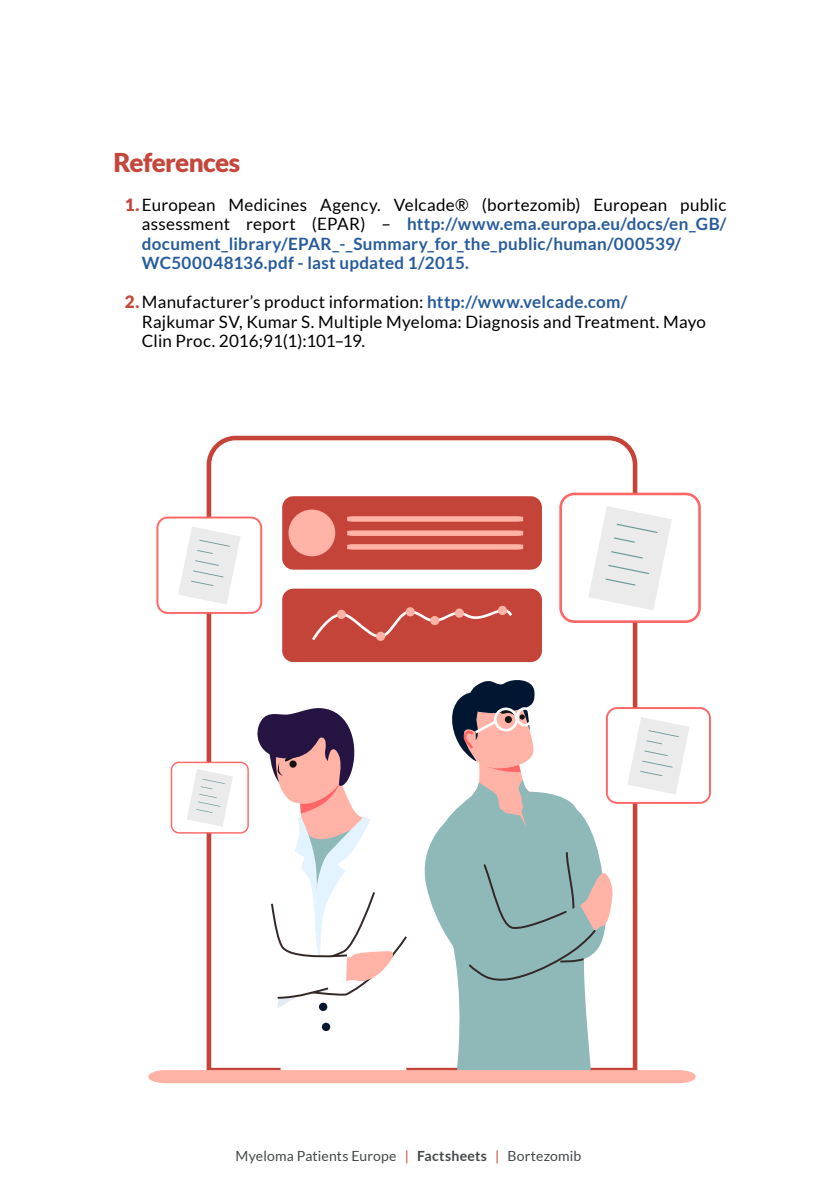
<style>
.page{position:relative;width:840px;height:1191px;background:#fff}
.page>*{position:absolute;margin:0;border:0;box-sizing:border-box;transform-origin:0 0}
.t1{font:900 26px "Lato";letter-spacing:-.025em;color:#c5463b}
.t2{font:700 17px/19.4px "Lato";letter-spacing:.02em;color:#275b9b}
.t3{font:17px/19.4px "Lato";letter-spacing:.015em;color:#000}
.t4{font:14px "Lato";letter-spacing:.01em;color:#444849}
.s1{font-weight:900;color:#c5463b}
.s2{font-weight:400;color:#000}
.s3{font-weight:700;color:#275b9b}
.s4{color:#c5463b}
.s5{font-weight:700}
</style>
<div class="page">
<svg style="left:206px;top:435px;width:432px;height:242px"></svg>
<div style="left:560px;top:494px;width:139px;height:127px;background:#fff;border-radius:14px"></div>
<div style="left:559px;top:492px;width:141px;height:131px;border:3px solid #ff6767;border-radius:14px"></div>
<div style="left:282px;top:496px;width:259px;height:73px;background:#c5443a;border-radius:11px"></div>
<div style="left:282px;top:588px;width:259px;height:74px;background:#c5443a;border-radius:11px"></div>
<svg style="left:347px;top:516px;width:176px;height:6px"></svg>
<svg style="left:347px;top:530px;width:176px;height:6px"></svg>
<svg style="left:347px;top:544px;width:176px;height:5px"></svg>
<div style="left:288px;top:509px;width:47px;height:47px;background:#ffb3a6;border-radius:50%"></div>
<svg style="left:312px;top:605px;width:200px;height:36px"></svg>
<div style="left:336px;top:610px;width:10px;height:9px;background:#ffb3a6;border-radius:50%"></div>
<div style="left:376px;top:632px;width:9px;height:9px;background:#ffb3a6;border-radius:50%"></div>
<div style="left:405px;top:607px;width:9px;height:9px;background:#ffb3a6;border-radius:50%"></div>
<div style="left:430px;top:616px;width:9px;height:9px;background:#ffb3a6;border-radius:50%"></div>
<div style="left:454px;top:608px;width:9px;height:9px;background:#ffb3a6;border-radius:50%"></div>
<div style="left:497px;top:606px;width:9px;height:9px;background:#ffb3a6;border-radius:50%"></div>
<svg style="left:588px;top:506px;width:83px;height:104px"></svg>
<div style="left:157px;top:517px;width:104px;height:96px;background:#fff;border-radius:10px"></div>
<div style="left:156px;top:516px;width:106px;height:98px;border:2px solid #ff6767;border-radius:10px"></div>
<svg style="left:178px;top:527px;width:62px;height:77px"></svg>
<div style="left:605px;top:707px;width:105px;height:97px;border:2px solid #ff6767;border-radius:10px"></div>
<svg style="left:148px;top:677px;width:547px;height:406px"></svg>
<h1 class="t1" style="left:113px;top:147px;width:128px">References</h1>
<p class="t2" style="left:142px;top:195px;width:585px;text-indent:-17px"><span class="s1">1.</span><span class="s2">European Medicines Agency. Velcade® (bortezomib) European public assessment report (EPAR) –</span> http://www.ema.europa.eu/docs/en_GB/ document_library/EPAR_-_Summary_for_the_public/human/000539/ WC500048136.pdf - last updated 1/2015.</p>
<p class="t3" style="left:142px;top:292px;width:565px;text-indent:-17px"><span class="s1">2.</span>Manufacturer’s product information: <span class="s3">http://www.velcade.com/<br></span>Rajkumar SV, Kumar S. Multiple Myeloma: Diagnosis and Treatment. Mayo<br>Clin Proc. 2016;91(1):101–19.</p>
<p class="t4" style="left:235px;top:1148px;width:347px">Myeloma Patients Europe <span class="s4">|</span> <span class="s5">Factsheets</span> <span class="s4">|</span> Bortezomib</p>
</div>
